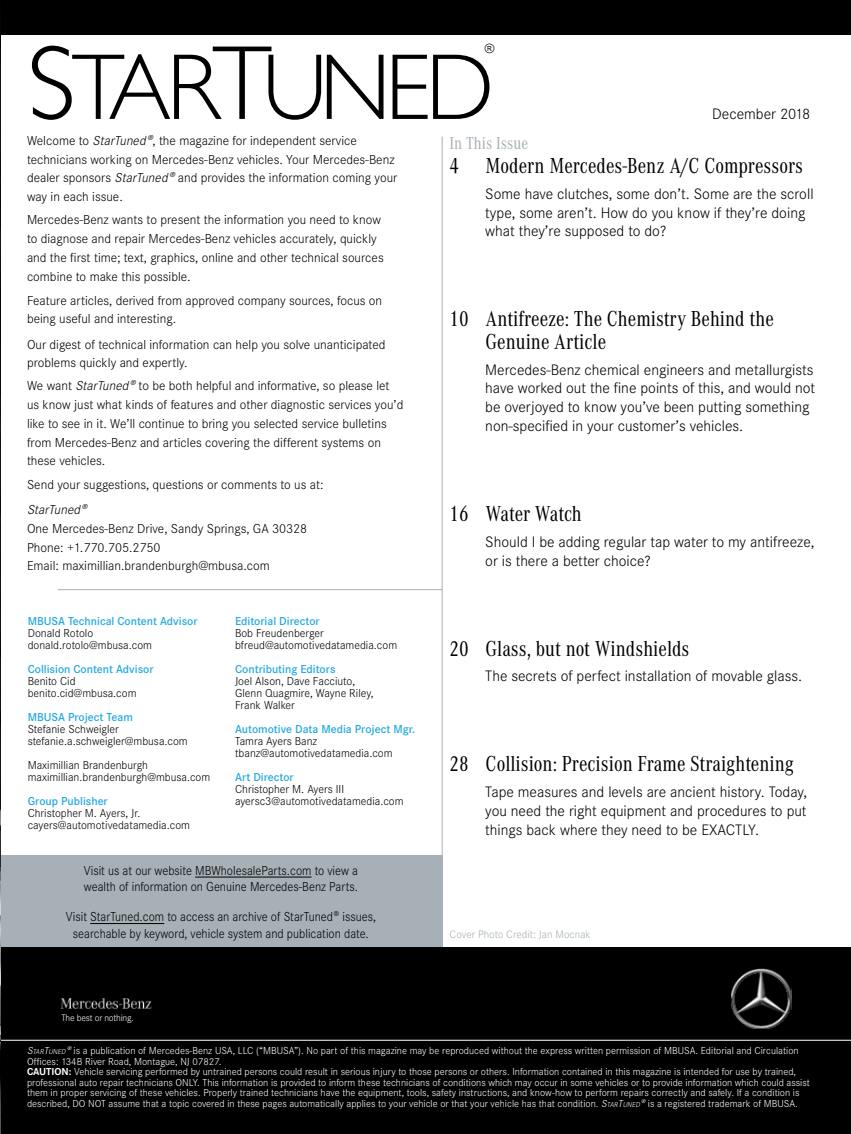
<style>
.page{position:relative;width:851px;height:1134px;background:#fff}
.page>*{position:absolute;margin:0;border:0;box-sizing:border-box;transform-origin:0 0}
.t1{font:300 94.05px "Gill Sans";letter-spacing:-.06em;color:#000}
.t2{font:22.5px/22.5px "Corporate A Con";color:#000}
.t3{font:18px "Corporate A Con";color:#a7b0b6}
.t4{font:300 15.75px/18.9px "Corporate S";color:#000}
.t5{font:300 15.75px "Corporate S";color:#fff}
.t6{font:300 13.5px/18.8px "Corporate S";color:#000}
.t7{font:300 13.5px/16.5px "Corporate S";color:#000;scale:.93 1}
.t8{font:italic 300 13.5px "Corporate S";color:#000}
.t9{font:300 12.75px "Gill Sans";color:#000}
.t10{font:300 12px/12px "Corporate S";color:#000}
.t11{font:600 12px "Corporate S";color:#27aae1}
.t12{font:300 11.25px "Corporate S";color:#a7b0b6}
.t13{font:300 10.5px/10.5px "Corporate S";color:#fff}
.t14{font:300 9.75px "Corporate S";letter-spacing:-.02em;color:#fff}
.s1{font-size:106.05px}
.s2{font-style:italic}
.s3{font-style:italic;font-size:7.35px}
.s4{font-weight:700}
</style>
<div class="page">
<div style="left:0;top:947px;width:850px;height:187px;background:#000"></div>
<div style="left:0;top:0;width:850px;height:35px;background:#000"></div>
<hr style="left:442px;top:137px;width:1px;height:799px;background:#a7b0b6">
<hr style="left:58px;top:589px;width:384px;height:1px;background:#a7b0b6">
<img style="left:731px;top:969px;width:60px;height:60px">
<img style="left:60px;top:998px;width:92px;height:11px">
<div style="left:0;top:855px;width:442px;height:92px;background:#a7b0b6"></div>
<hr style="left:195px;top:877px;width:116px;height:1px;background:#000">
<hr style="left:90px;top:923px;width:74px;height:1px;background:#000">
<hr style="left:0;top:1040px;width:850px;height:1px;background:#fff">
<img style="left:0;top:35px;width:1px;height:1099px">
<p class="t9" style="left:484px;top:39px;width:12px">®</p>
<h1 class="t1" style="left:27px;top:14px;width:468px"><span class="s1">S</span>TAR<span class="s1">T</span>UNED</h1>
<p class="t4" style="left:712px;top:104px;width:100px">December 2018</p>
<p class="t6" style="left:27px;top:131px;width:372px">Welcome to <span class="s2">StarTuned®</span>, the magazine for independent service technicians working on Mercedes-Benz vehicles. Your Mercedes-Benz dealer sponsors <span class="s2">StarTuned®</span> and provides the information coming your way in each issue.</p>
<p class="t6" style="left:27px;top:211px;width:358px">Mercedes-Benz wants to present the information you need to know to diagnose and repair Mercedes-Benz vehicles accurately, quickly and the first time; text, graphics, online and other technical sources combine to make this possible.</p>
<p class="t6" style="left:27px;top:291px;width:356px">Feature articles, derived from approved company sources, focus on being useful and interesting.</p>
<p class="t6" style="left:27px;top:335px;width:360px">Our digest of technical information can help you solve unanticipated problems quickly and expertly.</p>
<p class="t6" style="left:27px;top:377px;width:378px">We want <span class="s2">StarTuned®</span> to be both helpful and informative, so please let us know just what kinds of features and other diagnostic services you’d like to see in it. We’ll continue to bring you selected service bulletins from Mercedes-Benz and articles covering the different systems on these vehicles.</p>
<p class="t6" style="left:27px;top:475px;width:298px">Send your suggestions, questions or comments to us at:</p>
<p class="t8" style="left:27px;top:502px;width:64px">StarTuned®</p>
<p class="t6" style="left:27px;top:519px;width:282px">One Mercedes-Benz Drive, Sandy Springs, GA 30328<br>Phone: +1.770.705.2750<br>Email: maximillian.brandenburgh@mbusa.com</p>
<p class="t11" style="left:28px;top:614px;width:171px">MBUSA Technical Content Advisor</p>
<p class="t10" style="left:28px;top:627px;width:126px">Donald Rotolo donald.rotolo@mbusa.com</p>
<p class="t11" style="left:28px;top:662px;width:127px">Collision Content Advisor</p>
<p class="t10" style="left:28px;top:675px;width:110px">Benito Cid benito.cid@mbusa.com</p>
<p class="t11" style="left:28px;top:710px;width:107px">MBUSA Project Team</p>
<p class="t10" style="left:28px;top:723px;width:162px">Stefanie Schweigler stefanie.a.schweigler@mbusa.com</p>
<p class="t10" style="left:28px;top:759px;width:184px">Maximillian Brandenburgh maximillian.brandenburgh@mbusa.com</p>
<p class="t11" style="left:28px;top:794px;width:82px">Group Publisher</p>
<p class="t10" style="left:28px;top:807px;width:164px">Christopher M. Ayers, Jr. cayers@automotivedatamedia.com</p>
<p class="t11" style="left:235px;top:614px;width:86px">Editorial Director</p>
<p class="t10" style="left:235px;top:627px;width:164px">Bob Freudenberger bfreud@automotivedatamedia.com</p>
<p class="t11" style="left:235px;top:662px;width:102px">Contributing Editors</p>
<p class="t10" style="left:235px;top:675px;width:140px">Joel Alson, Dave Facciuto,<br>Glenn Quagmire, Wayne Riley,<br>Frank Walker</p>
<p class="t11" style="left:235px;top:722px;width:182px">Automotive Data Media Project Mgr.</p>
<p class="t10" style="left:235px;top:735px;width:159px">Tamra Ayers Banz tbanz@automotivedatamedia.com</p>
<p class="t11" style="left:235px;top:770px;width:60px">Art Director</p>
<p class="t10" style="left:235px;top:783px;width:170px">Christopher M. Ayers III ayersc3@automotivedatamedia.com</p>
<p class="t7" style="left:84px;top:862px;width:296px">Visit us at our website MBWholesaleParts.com to view a wealth of information on Genuine Mercedes-Benz Parts.</p>
<p class="t7" style="left:66px;top:909px;width:335px;text-align:center">Visit StarTuned.com to access an archive of StarTuned® issues, searchable by keyword, vehicle system and publication date.</p>
<p class="t14" style="left:61px;top:1012px;width:74px">The best or nothing.</p>
<h3 class="t3" style="left:449px;top:133px;width:80px">In This Issue</h3>
<h2 class="t2" style="left:449px;top:155px;width:355px">4 Modern Mercedes-Benz A/C Compressors</h2>
<p class="t4" style="left:485px;top:184px;width:330px">Some have clutches, some don’t. Some are the scroll type, some aren’t. How do you know if they’re doing what they’re supposed to do?</p>
<h2 class="t2" style="left:485px;top:308px;width:290px;text-indent:-36px">10 Antifreeze: The Chemistry Behind the<br>Genuine Article</h2>
<p class="t4" style="left:485px;top:360px;width:331px">Mercedes-Benz chemical engineers and metallurgists have worked out the fine points of this, and would not be overjoyed to know you’ve been putting something non-specified in your customer’s vehicles.</p>
<h2 class="t2" style="left:449px;top:503px;width:134px">16 Water Watch</h2>
<p class="t4" style="left:485px;top:533px;width:331px">Should I be adding regular tap water to my antifreeze, or is there a better choice?</p>
<h2 class="t2" style="left:449px;top:637px;width:241px">20 Glass, but not Windshields</h2>
<p class="t4" style="left:485px;top:667px;width:318px">The secrets of perfect installation of movable glass.</p>
<h2 class="t2" style="left:449px;top:753px;width:346px">28 Collision: Precision Frame Straightening</h2>
<p class="t4" style="left:485px;top:783px;width:323px;text-align:justify">Tape measures and levels are ancient history. Today, you need the right equipment and procedures to put things back where they need to be EXACTLY.</p>
<p class="t12" style="left:449px;top:928px;width:143px">Cover Photo Credit: Jan Mocnak</p>
<p class="t13" style="left:27px;top:1046px;width:784px"><span class="s2">S</span><span class="s3">TAR</span><span class="s2">T</span><span class="s3">UNED</span><span class="s2">®</span> is a publication of Mercedes-Benz USA, LLC (“MBUSA”). No part of this magazine may be reproduced without the express written permission of MBUSA. Editorial and Circulation Offices: 134B River Road, Montague, NJ 07827.<br><span class="s4">CAUTION:</span> Vehicle servicing performed by untrained persons could result in serious injury to those persons or others. Information contained in this magazine is intended for use by trained, professional auto repair technicians ONLY. This information is provided to inform these technicians of conditions which may occur in some vehicles or to provide information which could assist them in proper servicing of these vehicles. Properly trained technicians have the equipment, tools, safety instructions, and know-how to perform repairs correctly and safely. If a condition is described, DO NOT assume that a topic covered in these pages automatically applies to your vehicle or that your vehicle has that condition. <span class="s2">S</span><span class="s3">TAR</span><span class="s2">T</span><span class="s3">UNED</span><span class="s2">®</span> is a registered trademark of MBUSA.</p>
<p class="t5" style="left:690px;top:1093px;width:100px">December 2018</p>
</div>
